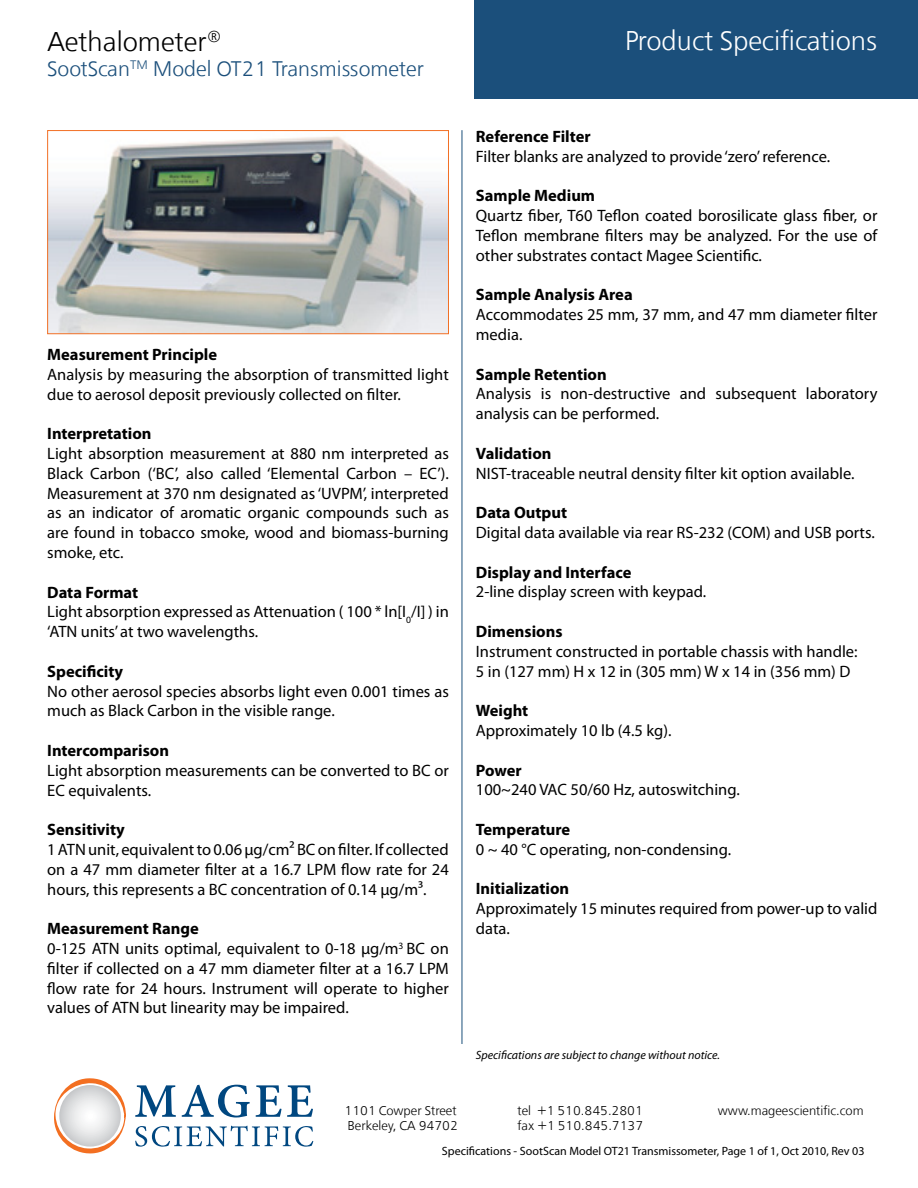
<style>
.page{position:relative;width:918px;height:1188px;background:#fff}
.page>*{position:absolute;margin:0;border:0;box-sizing:border-box;transform-origin:0 0}
.t1{font:27px "Free Set Light E";color:#fff}
.t2{font:27px "Free Set Light E";color:#000}
.t3{font:21px "Free Set Light E";color:#1b4f7b}
.t4{font:16.5px/19.8px "Myriad Pro";color:#000}
.t5{font:700 16.5px "Myriad Pro";color:#000}
.t6{font:12.75px/15.3px "Free Set Light E";color:#000}
.t7{font:12px "Myriad Pro";color:#000}
.t8{font:italic 12px "Myriad Pro";color:#000}
.s1{font-weight:700}
</style>
<div class="page">
<svg style="left:54px;top:1078px;width:72px;height:75px"></svg>
<svg style="left:135px;top:1085px;width:41px;height:32px"></svg>
<svg style="left:182px;top:1085px;width:68px;height:33px"></svg>
<svg style="left:256px;top:1085px;width:57px;height:32px"></svg>
<svg style="left:135px;top:1126px;width:178px;height:21px"></svg>
<div style="left:475px;top:0;width:443px;height:99px;background:#1b4f7b"></div>
<img style="left:49px;top:136px;width:398px;height:196px">
<div style="left:47px;top:130px;width:402px;height:204px;border:1px solid #f27025"></div>
<hr style="left:462px;top:130px;width:1px;height:914px;background:#1b4f7b">
<h1 class="t2" style="left:47px;top:26px;width:176px">Aethalometer<sup>®</sup></h1>
<p class="t3" style="left:47px;top:56px;width:378px">SootScan<sup>TM</sup> Model OT21 Transmissometer</p>
<p class="t5" style="left:47px;top:344px;width:171px">Measurement Principle</p>
<p class="t4" style="left:47px;top:364px;width:403px">Analysis by measuring the absorption of transmitted light due to aerosol deposit previously collected on filter.</p>
<p class="t5" style="left:47px;top:423px;width:106px">Interpretation</p>
<p class="t4" style="left:47px;top:443px;width:403px;text-align:justify">Light absorption measurement at 880 nm interpreted as Black Carbon (‘BC’, also called ‘Elemental Carbon – EC’).<br>Measurement at 370 nm designated as ‘UVPM’, interpreted as an indicator of aromatic organic compounds such as are found in tobacco smoke, wood and biomass-burning smoke, etc.</p>
<p class="t4" style="left:47px;top:582px;width:403px"><span class="s1">Data Format<br></span>Light absorption expressed as Attenuation ( 100 * ln[I<sub>0</sub>/I] ) in ‘ATN units’ at two wavelengths.</p>
<p class="t5" style="left:47px;top:660px;width:77px">Specificity</p>
<p class="t4" style="left:47px;top:681px;width:403px">No other aerosol species absorbs light even 0.001 times as much as Black Carbon in the visible range.</p>
<p class="t5" style="left:47px;top:740px;width:123px">Intercomparison</p>
<p class="t4" style="left:47px;top:760px;width:403px">Light absorption measurements can be converted to BC or<br>EC equivalents.</p>
<p class="t5" style="left:47px;top:819px;width:79px">Sensitivity</p>
<p class="t4" style="left:47px;top:839px;width:403px;text-align:justify">1 ATN unit, equivalent to 0.06 µg/cm² BC on filter. If collected on a 47 mm diameter filter at a 16.7 LPM flow rate for 24 hours, this represents a BC concentration of 0.14 µg/m³.</p>
<p class="t4" style="left:47px;top:919px;width:403px"><span class="s1">Measurement Range<br></span>0-125 ATN units optimal, equivalent to 0-18 µg/m<sup>3</sup> BC on filter if collected on a 47 mm diameter filter at a 16.7 LPM flow rate for 24 hours. Instrument will operate to higher values of ATN but linearity may be impaired.</p>
<h1 class="t1" style="left:625px;top:25px;width:254px">Product Specifications</h1>
<p class="t5" style="left:476px;top:126px;width:116px">Reference Filter</p>
<p class="t4" style="left:476px;top:146px;width:356px">Filter blanks are analyzed to provide ‘zero’ reference.</p>
<p class="t5" style="left:476px;top:185px;width:121px">Sample Medium</p>
<p class="t4" style="left:476px;top:205px;width:403px;text-align:justify">Quartz fiber, T60 Teflon coated borosilicate glass fiber, or Teflon membrane filters may be analyzed. For the use of other substrates contact Magee Scientific.</p>
<p class="t5" style="left:476px;top:284px;width:158px">Sample Analysis Area</p>
<p class="t4" style="left:476px;top:304px;width:403px">Accommodates 25 mm, 37 mm, and 47 mm diameter filter media.</p>
<p class="t5" style="left:476px;top:363px;width:132px">Sample Retention</p>
<p class="t4" style="left:476px;top:384px;width:403px">Analysis is non-destructive and subsequent laboratory analysis can be performed.</p>
<p class="t5" style="left:476px;top:442px;width:77px">Validation</p>
<p class="t4" style="left:476px;top:463px;width:380px">NIST-traceable neutral density filter kit option available.</p>
<p class="t5" style="left:476px;top:502px;width:93px">Data Output</p>
<p class="t4" style="left:476px;top:522px;width:400px">Digital data available via rear RS-232 (COM) and USB ports.</p>
<p class="t5" style="left:476px;top:561px;width:157px">Display and Interface</p>
<p class="t4" style="left:476px;top:582px;width:232px">2-line display screen with keypad.</p>
<p class="t5" style="left:476px;top:621px;width:88px">Dimensions</p>
<p class="t4" style="left:476px;top:641px;width:383px">Instrument constructed in portable chassis with handle:<br>5 in (127 mm) H x 12 in (305 mm) W x 14 in (356 mm) D</p>
<p class="t5" style="left:476px;top:700px;width:54px">Weight</p>
<p class="t4" style="left:476px;top:720px;width:197px">Approximately 10 lb (4.5 kg).</p>
<p class="t5" style="left:476px;top:759px;width:47px">Power</p>
<p class="t4" style="left:476px;top:780px;width:265px">100~240 VAC 50/60 Hz, autoswitching.</p>
<p class="t5" style="left:476px;top:819px;width:96px">Temperature</p>
<p class="t4" style="left:476px;top:839px;width:257px">0 ~ 40 °C operating, non-condensing.</p>
<p class="t5" style="left:476px;top:878px;width:95px">Initialization</p>
<p class="t4" style="left:476px;top:898px;width:403px">Approximately 15 minutes required from power-up to valid data.</p>
<p class="t8" style="left:476px;top:1048px;width:246px">Specifications are subject to change without notice.</p>
<p class="t6" style="left:345px;top:1103px;width:115px">1101 Cowper Street<br>Berkeley, CA 94702</p>
<p class="t6" style="left:518px;top:1103px;width:127px">tel +1 510.845.2801 fax +1 510.845.7137</p>
<p class="t6" style="left:718px;top:1103px;width:147px">www.mageescientific.com</p>
<p class="t7" style="left:442px;top:1144px;width:424px">Specifications - SootScan Model OT21 Transmissometer, Page 1 of 1, Oct 2010, Rev 03</p>
</div>
